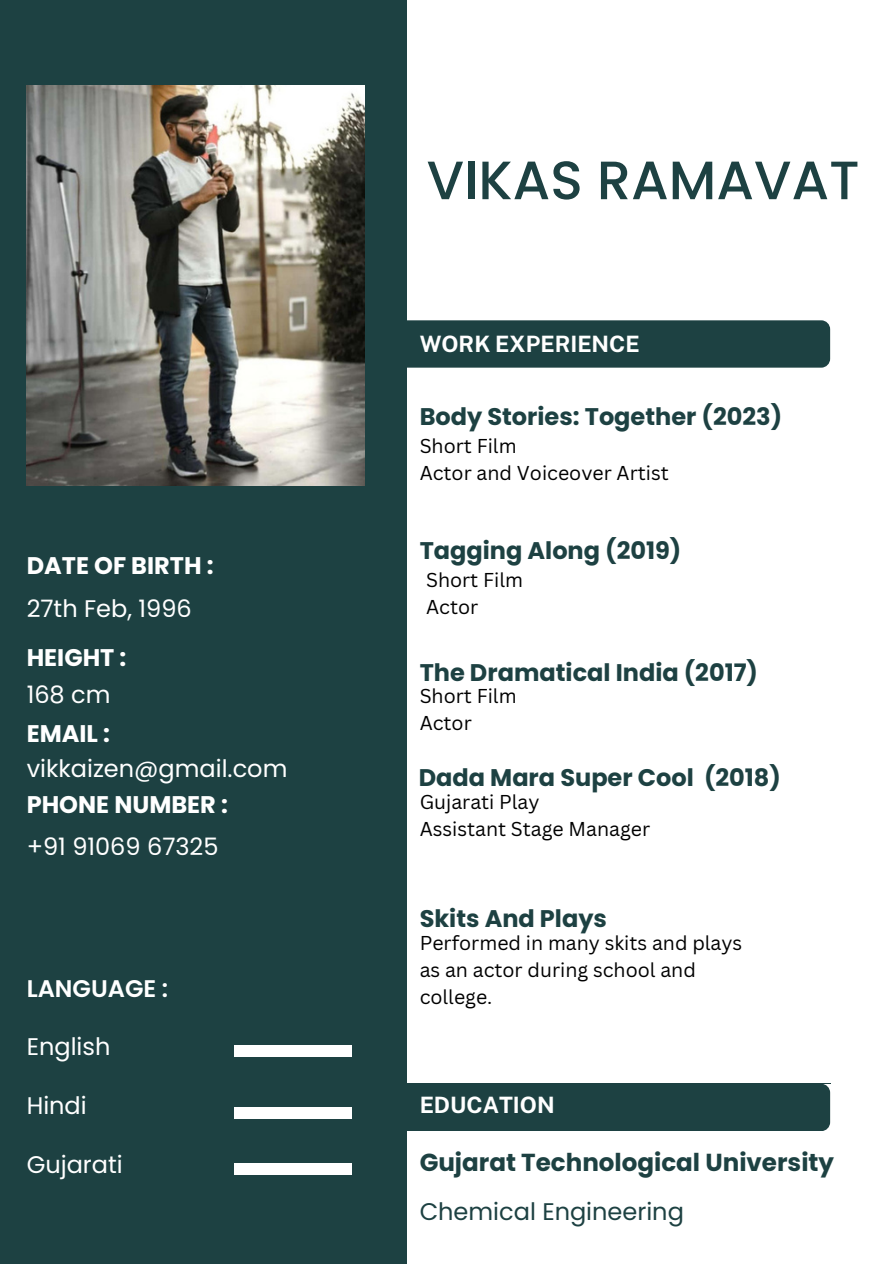
<style>
.page{position:relative;width:894px;height:1264px;background:#fff}
.page>*{position:absolute;margin:0;border:0;box-sizing:border-box;transform-origin:0 0}
.t1{font:500 54px "Poppins";color:#1d4142}
.t2{font:700 24.6px "Poppins";color:#1d4142}
.t3{font:700 24px "Poppins";color:#1d4142}
.t4{font:24px "Poppins";color:#fff}
.t5{font:700 24px "Poppins";color:#fff}
.t6{font:24px "Poppins";color:#1d4142}
.t7{font:600 24px "Poppins";color:#fff}
.t8{font:700 22.5px "Public Sans";color:#fff}
.t9{font:19.5px/27px "Canva Sans";color:#000}
</style>
<div class="page">
<div style="left:0;top:0;width:406px;height:1263px;background:#1d4142"></div>
<img style="left:27px;top:85px;width:337px;height:400px">
<div style="left:234px;top:1044px;width:118px;height:12px;background:#fff"></div>
<div style="left:234px;top:1106px;width:118px;height:12px;background:#fff"></div>
<div style="left:234px;top:1163px;width:118px;height:12px;background:#fff"></div>
<div style="left:393px;top:320px;width:436px;height:47px;background:#1d4142"></div>
<div style="left:393px;top:1083px;width:436px;height:48px;background:#1d4142"></div>
<p class="t5" style="left:27px;top:549px;width:188px">DATE OF BIRTH :</p>
<p class="t4" style="left:27px;top:592px;width:167px">27th Feb, 1996</p>
<p class="t5" style="left:27px;top:640px;width:101px">HEIGHT :</p>
<p class="t4" style="left:27px;top:677px;width:85px">168 cm</p>
<p class="t5" style="left:27px;top:717px;width:85px">EMAIL :</p>
<p class="t4" style="left:27px;top:752px;width:262px">vikkaizen@gmail.com</p>
<p class="t5" style="left:27px;top:788px;width:202px">PHONE NUMBER :</p>
<p class="t4" style="left:27px;top:829px;width:193px">+91 91069 67325</p>
<p class="t7" style="left:27px;top:971px;width:143px">LANGUAGE :</p>
<p class="t4" style="left:27px;top:1030px;width:85px">English</p>
<p class="t4" style="left:27px;top:1088px;width:62px">Hindi</p>
<p class="t4" style="left:27px;top:1147px;width:98px">Gujarati</p>
<p class="t1" style="left:426px;top:142px;width:434px">VIKAS RAMAVAT</p>
<p class="t8" style="left:419px;top:330px;width:221px">WORK EXPERIENCE</p>
<p class="t3" style="left:419px;top:400px;width:364px">Body Stories: Together (2023)</p>
<p class="t9" style="left:419px;top:432px;width:98px">Short Film</p>
<p class="t9" style="left:419px;top:459px;width:250px">Actor and Voiceover Artist</p>
<p class="t3" style="left:419px;top:533px;width:263px">Tagging Along (2019)</p>
<p class="t9" style="left:426px;top:565px;width:98px">Short Film<br>Actor</p>
<p class="t3" style="left:419px;top:655px;width:340px">The Dramatical India (2017)</p>
<p class="t9" style="left:419px;top:682px;width:98px">Short Film<br>Actor</p>
<p class="t3" style="left:418px;top:760px;width:363px">Dada Mara Super Cool (2018)</p>
<p class="t9" style="left:419px;top:787px;width:121px">Gujarati Play</p>
<p class="t9" style="left:419px;top:814px;width:232px">Assistant Stage Manager</p>
<p class="t3" style="left:419px;top:901px;width:189px">Skits And Plays</p>
<p class="t9" style="left:419px;top:928px;width:324px">Performed in many skits and plays as an actor during school and college.</p>
<p class="t8" style="left:419px;top:1091px;width:136px">EDUCATION</p>
<p class="t2" style="left:419px;top:1144px;width:416px">Gujarat Technological University</p>
<p class="t6" style="left:419px;top:1194px;width:266px">Chemical Engineering</p>
</div>
